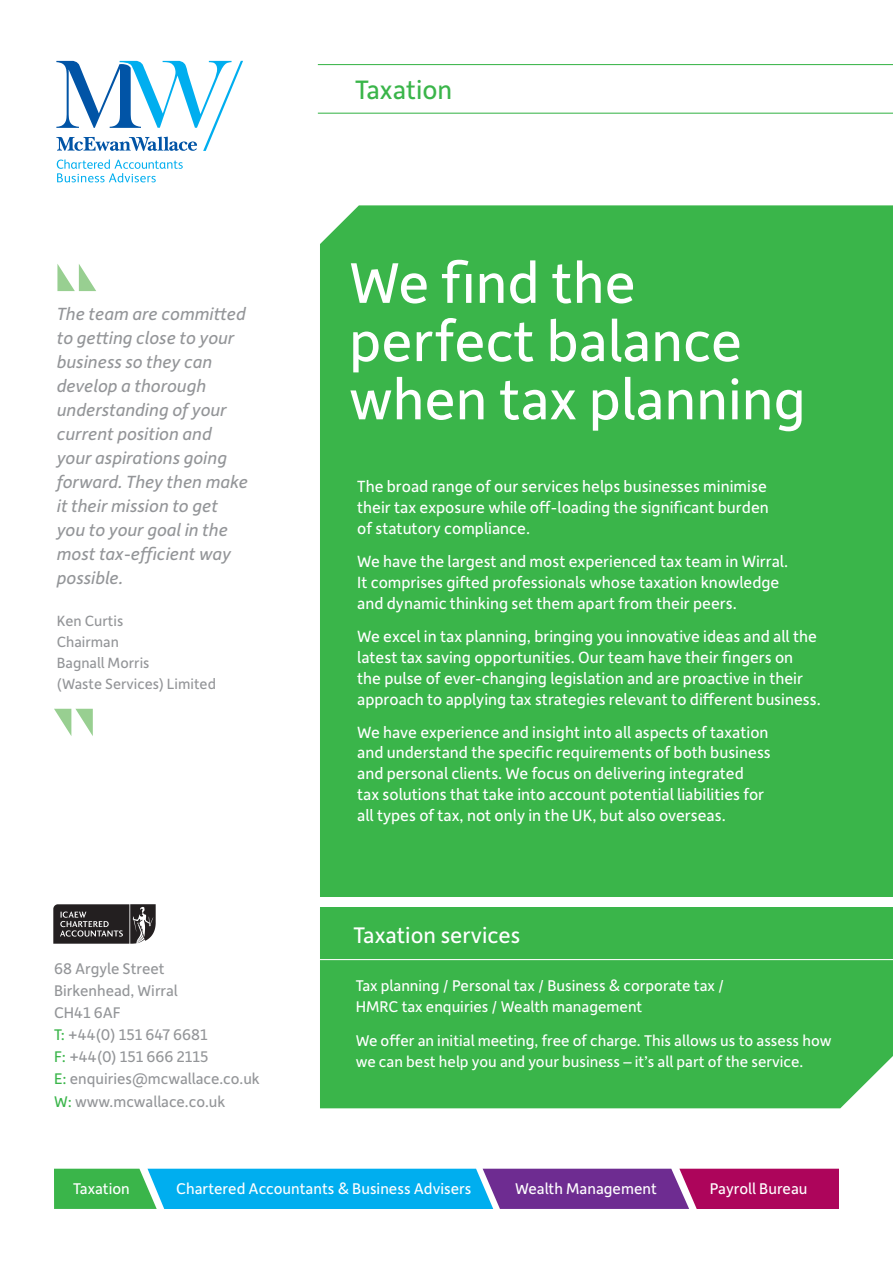
<style>
.page{position:relative;width:893px;height:1263px;background:#fff}
.page>*{position:absolute;margin:0;border:0;box-sizing:border-box;transform-origin:0 0}
.t1{font:60.9px/58.2px "Depot New";color:#fff}
.t2{font:28.35px "Depot New";color:#3ab54a}
.t3{font:24px "Depot New";color:#fff}
.t4{font:italic 18.75px/24px "Depot New";color:#939598}
.t5{font:17.25px/21px "Depot New";color:#fff}
.t6{font:16.5px/21px "Depot New";color:#fff}
.t7{font:16.35px/22.2px "Depot New";color:#939598}
.t8{font:15.75px/21px "Depot New";color:#939598}
.s1{color:#3ab54a}
</style>
<div class="page">
<div style="left:320px;top:205px;width:573px;height:903px;background:#3ab54a"></div>
<hr style="left:318px;top:959px;width:575px;height:1px;background:#fff">
<div style="left:308px;top:897px;width:585px;height:10px;background:#fff"></div>
<svg style="left:57px;top:264px;width:39px;height:27px"></svg>
<svg style="left:54px;top:709px;width:39px;height:27px"></svg>
<hr style="left:318px;top:113px;width:575px;height:1px;background:#3ab54a">
<hr style="left:318px;top:64px;width:575px;height:1px;background:#3ab54a">
<svg style="left:57px;top:159px;width:126px;height:23px"></svg>
<svg style="left:56px;top:61px;width:187px;height:90px"></svg>
<img style="left:53px;top:904px;width:103px;height:40px">
<svg style="left:54px;top:1169px;width:785px;height:40px;background:#4971a8"></svg>
<p class="t4" style="left:57px;top:301px;width:193px">The team are committed to getting close to your business so they can develop a thorough understanding of your current position and your aspirations going forward. They then make it their mission to get you to your goal in the most tax-efficient way possible.</p>
<p class="t8" style="left:57px;top:610px;width:161px">Ken Curtis<br>Chairman<br>Bagnall Morris<br>(Waste Services) Limited</p>
<p class="t7" style="left:54px;top:956px;width:207px">68 Argyle Street<br>Birkenhead, Wirral<br>CH41 6AF<br><span class="s1">T:</span> +44(0) 151 647 6681<br><span class="s1">F:</span> +44(0) 151 666 2115<br><span class="s1">E:</span> enquiries@mcwallace.co.uk<br><span class="s1">W:</span> www.mcwallace.co.uk</p>
<h2 class="t2" style="left:355px;top:71px;width:99px">Taxation</h2>
<h1 class="t1" style="left:349px;top:251px;width:458px">We find the perfect balance when tax planning</h1>
<p class="t5" style="left:357px;top:475px;width:413px;text-align:justify">The broad range of our services helps businesses minimise their tax exposure while off-loading the significant burden of statutory compliance.</p>
<p class="t5" style="left:357px;top:550px;width:432px">We have the largest and most experienced tax team in Wirral.<br>It comprises gifted professionals whose taxation knowledge and dynamic thinking set them apart from their peers.</p>
<p class="t5" style="left:357px;top:625px;width:465px">We excel in tax planning, bringing you innovative ideas and all the latest tax saving opportunities. Our team have their fingers on the pulse of ever-changing legislation and are proactive in their approach to applying tax strategies relevant to different business.</p>
<p class="t5" style="left:357px;top:720px;width:415px">We have experience and insight into all aspects of taxation and understand the specific requirements of both business and personal clients. We focus on delivering integrated<br>tax solutions that take into account potential liabilities for all types of tax, not only in the UK, but also overseas.</p>
<h3 class="t3" style="left:354px;top:919px;width:168px">Taxation services</h3>
<p class="t6" style="left:356px;top:974px;width:370px">Tax planning / Personal tax / Business &amp; corporate tax /<br>HMRC tax enquiries / Wealth management</p>
<p class="t6" style="left:356px;top:1030px;width:477px">We offer an initial meeting, free of charge. This allows us to assess how we can best help you and your business – it’s all part of the service.</p>
<p class="t6" style="left:73px;top:1177px;width:58px">Taxation</p>
<p class="t6" style="left:176px;top:1177px;width:297px">Chartered Accountants &amp; Business Advisers</p>
<p class="t6" style="left:515px;top:1177px;width:143px">Wealth Management</p>
<p class="t6" style="left:710px;top:1177px;width:99px">Payroll Bureau</p>
</div>
